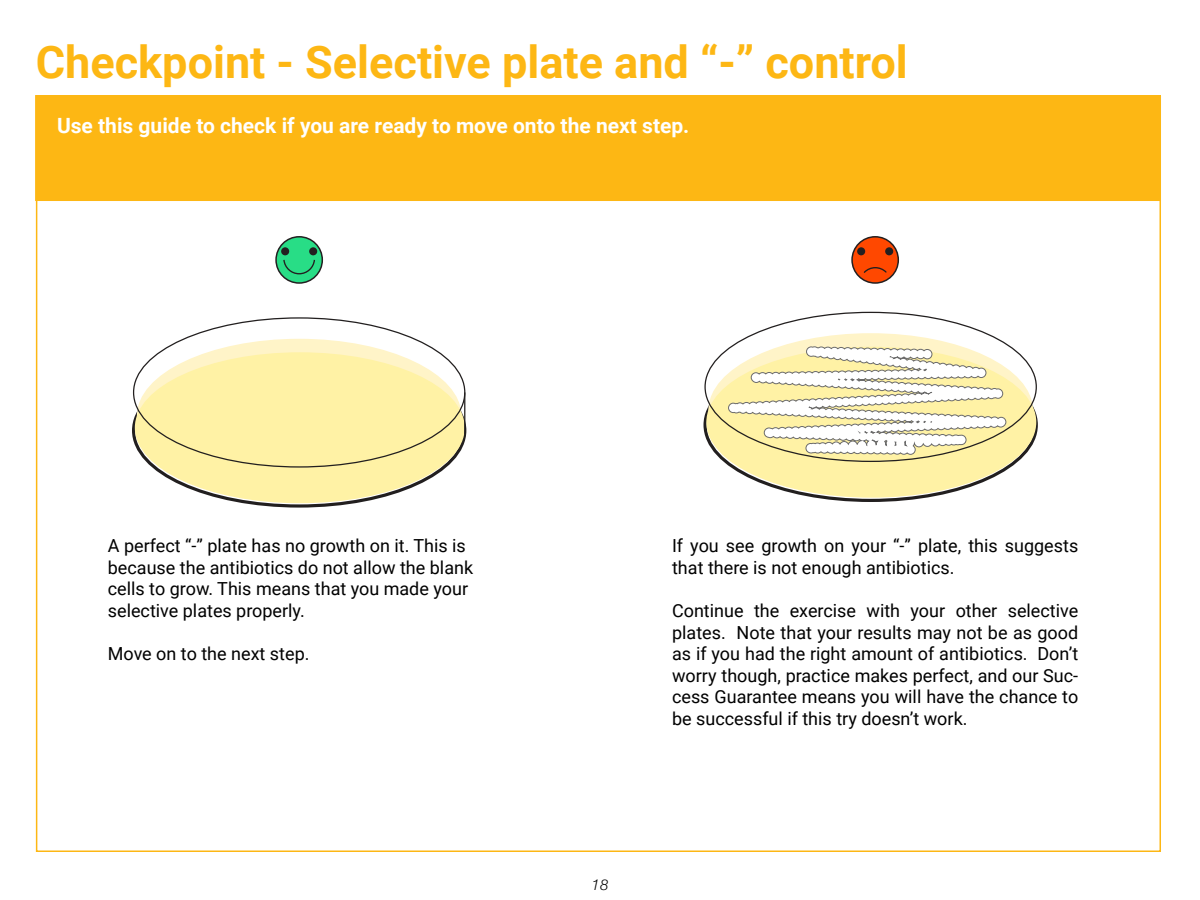
<style>
.page{position:relative;width:1200px;height:900px;background:#fff}
.page>*{position:absolute;margin:0;border:0;box-sizing:border-box;transform-origin:0 0}
.t1{font:700 45px "Roboto";color:#fdb714}
.t2{font:700 21px "Roboto";color:#fff}
.t3{font:18px/21.6px "Roboto";color:#000}
.t4{font:italic 300 15px "Helvetica Neue";color:#000}
</style>
<div class="page">
<div style="left:35px;top:95px;width:1126px;height:106px;background:#fdb714"></div>
<div style="left:708px;top:333px;width:325px;height:154px;background:#fff4c8;border-radius:50%"></div>
<div style="left:706px;top:347px;width:330px;height:151px;background:#fff2a5;border-radius:50%"></div>
<svg style="left:728px;top:346px;width:279px;height:132px"></svg>
<div style="left:137px;top:339px;width:324px;height:154px;background:#fff4c8;border-radius:50%"></div>
<div style="left:135px;top:352px;width:330px;height:151px;background:#fff2a5;border-radius:50%"></div>
<hr style="left:464px;top:392px;width:1px;height:43px;background:#221f1f">
<div style="left:276px;top:237px;width:46px;height:46px;background:#28dd86;border-radius:50%"></div>
<div style="left:275px;top:236px;width:48px;height:48px;border:2px solid #231f20;border-radius:50%"></div>
<div style="left:281px;top:247px;width:8px;height:8px;background:#231f20;border-radius:50%"></div>
<div style="left:309px;top:247px;width:8px;height:8px;background:#231f20;border-radius:50%"></div>
<svg style="left:282px;top:259px;width:34px;height:16px"></svg>
<div style="left:852px;top:237px;width:46px;height:46px;background:#ff4800;border-radius:50%"></div>
<div style="left:851px;top:236px;width:48px;height:48px;border:2px solid #231f20;border-radius:50%"></div>
<div style="left:857px;top:247px;width:8px;height:8px;background:#231f20;border-radius:50%"></div>
<div style="left:885px;top:247px;width:8px;height:8px;background:#231f20;border-radius:50%"></div>
<svg style="left:863px;top:267px;width:24px;height:6px"></svg>
<h1 class="t1" style="left:36px;top:30px;width:873px">Checkpoint - Selective plate and “-” control</h1>
<p class="t2" style="left:57px;top:111px;width:634px">Use this guide to check if you are ready to move onto the next step.</p>
<p class="t3" style="left:108px;top:534px;width:367px">A perfect “-” plate has no growth on it. This is because the antibiotics do not allow the blank cells to grow. This means that you made your selective plates properly.</p>
<p class="t3" style="left:108px;top:642px;width:203px">Move on to the next step.</p>
<p class="t4" style="left:592px;top:873px;width:18px">18</p>
<p class="t3" style="left:672px;top:534px;width:408px">If you see growth on your “-” plate, this suggests that there is not enough antibiotics.</p>
<p class="t3" style="left:672px;top:599px;width:408px;text-align:justify">Continue the exercise with your other selective plates. Note that your results may not be as good as if you had the right amount of antibiotics. Don’t worry though, practice makes perfect, and our Suc&shy;cess Guarantee means you will have the chance to be successful if this try doesn’t work.</p>
</div>
